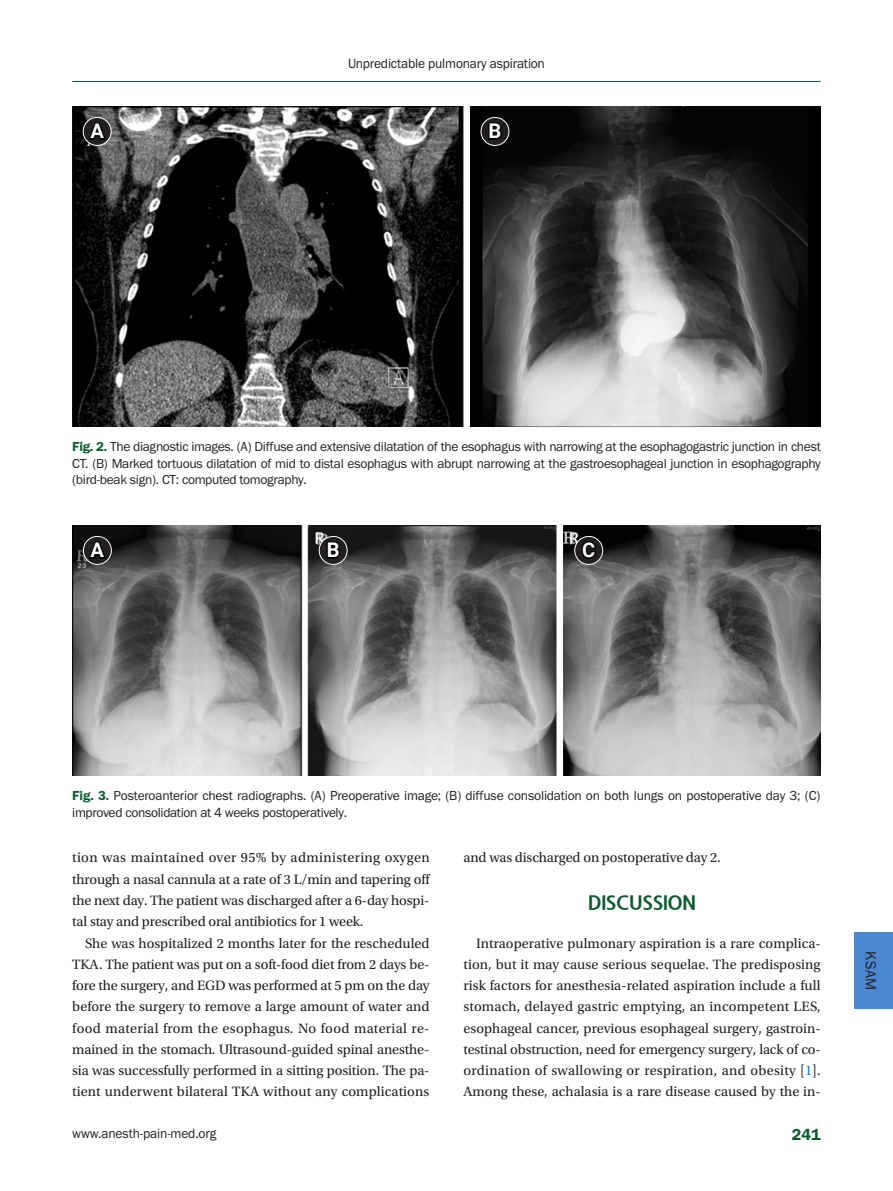
<style>
.page{position:relative;width:893px;height:1191px;background:#fff}
.page>*{position:absolute;margin:0;border:0;box-sizing:border-box;transform-origin:0 0}
.t1{font:700 20.25px "Roboto";color:#fff}
.body-title{font:800 19.5px "Nanum Gothic";letter-spacing:-.02em;color:#0c5b2f}
.t2{font:600 16.5px "Franklin Gothic FS";color:#0c5b2f}
.t3{font:15px "Franklin Gothic FS";color:#231f20}
.body{font:14.25px/21.3px "Utopia Std";letter-spacing:-.005em;color:#231f20;text-align:justify}
.t4{font:13.95px "Franklin Gothic FS";letter-spacing:-.01em;color:#231f20}
.fig-caption{font:13.5px/16.5px "Franklin Gothic FS";letter-spacing:-.02em;color:#231f20;text-align:justify}
.s1{font-weight:600;color:#0c5b2f}
.s2{color:#0b88de}
</style>
<div class="page">
<div style="left:855px;top:932px;width:38px;height:77px;background:#4c87d1"></div>
<img style="left:72px;top:106px;width:749px;height:320px">
<img style="left:72px;top:525px;width:749px;height:250px">
<svg style="left:481px;top:117px;width:28px;height:28px"></svg>
<div style="left:480px;top:117px;width:29px;height:29px;border:1px solid #fff;border-radius:50%"></div>
<svg style="left:487px;top:120px;width:17px;height:21px"></svg>
<svg style="left:83px;top:117px;width:28px;height:28px"></svg>
<div style="left:83px;top:117px;width:29px;height:29px;border:1px solid #fff;border-radius:50%"></div>
<svg style="left:86px;top:121px;width:22px;height:21px"></svg>
<svg style="left:83px;top:536px;width:28px;height:28px"></svg>
<div style="left:83px;top:536px;width:29px;height:29px;border:1px solid #fff;border-radius:50%"></div>
<svg style="left:87px;top:540px;width:21px;height:21px"></svg>
<svg style="left:319px;top:536px;width:28px;height:28px"></svg>
<div style="left:319px;top:536px;width:29px;height:29px;border:1px solid #fff;border-radius:50%"></div>
<svg style="left:325px;top:539px;width:17px;height:21px"></svg>
<svg style="left:575px;top:536px;width:28px;height:28px"></svg>
<div style="left:574px;top:536px;width:29px;height:29px;border:1px solid #fff;border-radius:50%"></div>
<svg style="left:580px;top:539px;width:18px;height:22px"></svg>
<hr style="left:72px;top:81px;width:749px;height:1px;background:#0c5b2f">
<p class="t4" style="left:348px;top:56px;width:198px">Unpredictable pulmonary aspiration</p>
<p class="t1" style="left:90px;top:117px;width:15px">A</p>
<p class="t1" style="left:488px;top:117px;width:14px">B</p>
<p class="fig-caption" style="left:72px;top:439px;width:750px"><span class="s1">Fig. 2.</span> The diagnostic images. (A) Diffuse and extensive dilatation of the esophagus with narrowing at the esophagogastric junction in chest CT. (B) Marked tortuous dilatation of mid to distal esophagus with abrupt narrowing at the gastroesophageal junction in esophagography (bird-beak sign). CT: computed tomography.</p>
<p class="t1" style="left:91px;top:536px;width:15px">A</p>
<p class="t1" style="left:327px;top:536px;width:14px">B</p>
<p class="t1" style="left:582px;top:536px;width:15px">C</p>
<p class="fig-caption" style="left:72px;top:787px;width:750px"><span class="s1">Fig. 3.</span> Posteroanterior chest radiographs. (A) Preoperative image; (B) diffuse consolidation on both lungs on postoperative day 3; (C) improved consolidation at 4 weeks postoperatively.</p>
<p class="body" style="left:72px;top:847px;width:359px">tion was maintained over 95% by administering oxygen through a nasal cannula at a rate of 3 L/min and tapering off the next day. The patient was discharged after a 6-day hospi&shy;tal stay and prescribed oral antibiotics for 1 week.</p>
<p class="body" style="left:72px;top:932px;width:359px;text-indent:13px">She was hospitalized 2 months later for the rescheduled TKA. The patient was put on a soft-food diet from 2 days be&shy;fore the surgery, and EGD was performed at 5 pm on the day before the surgery to remove a large amount of water and food material from the esophagus. No food material re&shy;mained in the stomach. Ultrasound-guided spinal anesthe&shy;sia was successfully performed in a sitting position. The pa&shy;tient underwent bilateral TKA without any complications</p>
<p class="body" style="left:463px;top:847px;width:259px">and was discharged on postoperative day 2.</p>
<p class="body-title" style="left:588px;top:892px;width:110px">DISCUSSION</p>
<p class="body" style="left:463px;top:932px;width:359px;text-indent:13px">Intraoperative pulmonary aspiration is a rare complica&shy;tion, but it may cause serious sequelae. The predisposing risk factors for anesthesia-related aspiration include a full stomach, delayed gastric emptying, an incompetent LES, esophageal cancer, previous esophageal surgery, gastroin&shy;testinal obstruction, need for emergency surgery, lack of co&shy;ordination of swallowing or respiration, and obesity [<span class="s2">1</span>].<br>Among these, achalasia is a rare disease caused by the in-</p>
<p class="t4" style="left:72px;top:1125px;width:146px">www.anesth-pain-med.org</p>
<p class="t2" style="left:792px;top:1125px;width:30px">241</p>
<p class="t3" style="left:879px;top:951px;width:41px;rotate:90deg">KSAM</p>
</div>
